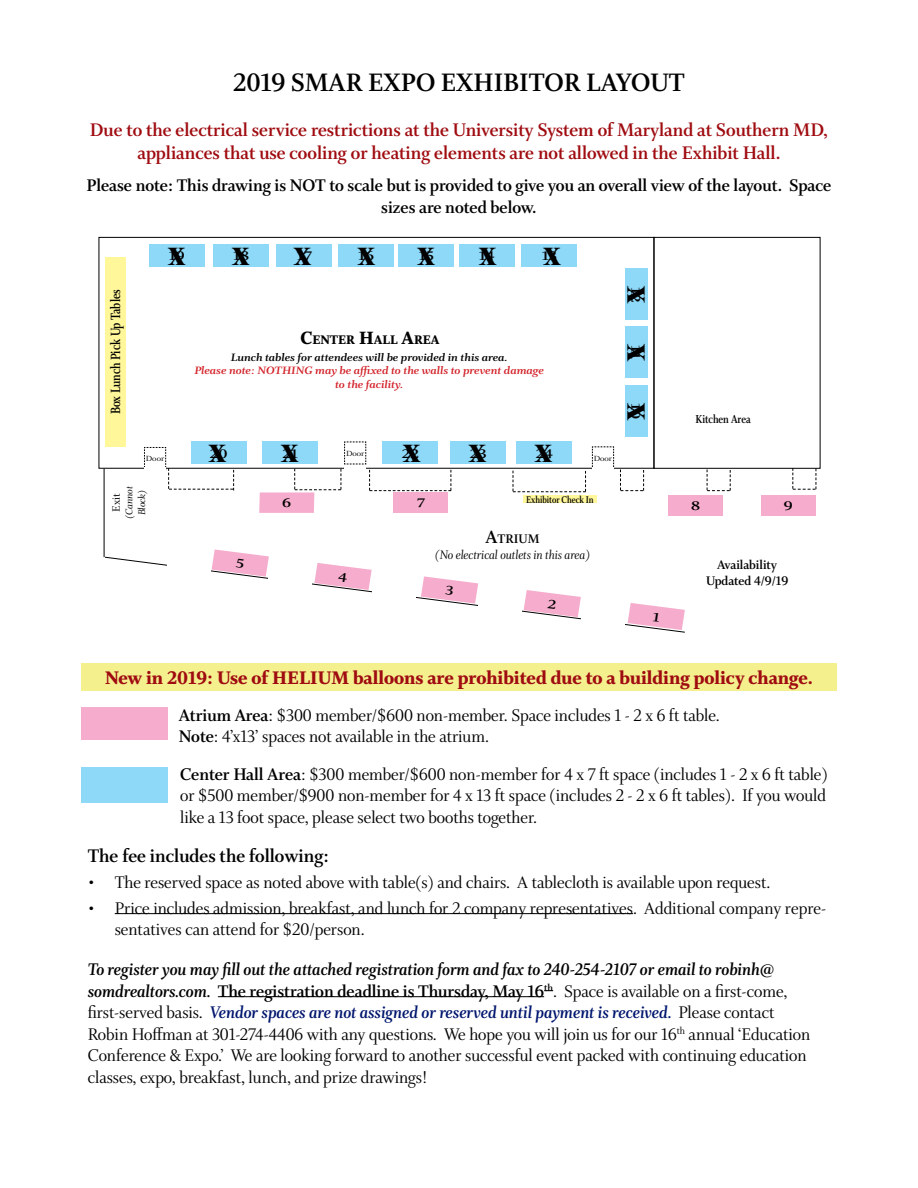
<style>
.page{position:relative;width:918px;height:1188px;background:#fff}
.page>*{position:absolute;margin:0;border:0;box-sizing:border-box;transform-origin:0 0}
.t1{font:700 38.1px "Times New Roman";letter-spacing:1.185em;color:#000}
.t2{font:700 38.1px "Times New Roman";letter-spacing:1.155em;color:#000}
.t3{font:700 27px "Whitman Display";color:#000}
.t4{font:700 19.5px/23.4px "Whitman Display";color:#9f0b10;text-align:center}
.t5{font:900 19.5px "Whitman Display";color:#9f0b10}
.t6{font:700 19.5px "Whitman Display";color:#000}
.t7{font:18px/21.6px "Whitman Display";color:#000}
.t8{font:700 18px/21.6px "Whitman Display";color:#000;text-align:center}
.t9{font:700 14.25px "Whitman Display";color:#000;scale:.85 1}
.t10{font:italic 13.35px/16px "Whitman Display";color:#000;text-align:center}
.t11{font:700 13.35px "Whitman Display";color:#000;scale:1.29 1}
.t12{font:700 13.35px/16px "Whitman Display";color:#000;text-align:center}
.t13{font:900 13.35px "Whitman Display";color:#000}
.t14{font:700 12.45px "Whitman Display";color:#000;scale:.85 1}
.t15{font:italic 700 11.4px/13.6px "Whitman Display";color:#d2232a;text-align:center;scale:1.18 1}
.t16{font:italic 700 11.4px "Whitman Display";color:#000;scale:1.18 1}
.t17{font:11.4px "Whitman Display";color:#000;scale:1.08 1}
.t18{font:700 10.5px "Whitman Display";color:#000;scale:.85 1}
.t19{font:italic 10.5px/12.6px "Whitman Display";color:#000;text-align:center;scale:1.08 1}
.t20{font:7.95px "Whitman Display";color:#000;scale:1.18 1}
.s1{font-size:19.05px}
.s2{font-weight:700;font-style:normal;font-size:19.05px}
.s3{font-weight:700;font-style:normal}
.s4{font-weight:700}
.s5{font-weight:700;font-style:italic}
.s6{font-weight:700;font-style:italic;color:#00166e}
</style>
<div class="page">
<hr style="left:104px;top:469px;width:1px;height:88px;background:#000">
<svg style="left:104px;top:556px;width:581px;height:77px"></svg>
<div style="left:213px;top:244px;width:56px;height:22px;background:#8ed8f8"></div>
<div style="left:149px;top:244px;width:55px;height:22px;background:#8ed8f8"></div>
<div style="left:338px;top:244px;width:56px;height:22px;background:#8ed8f8"></div>
<div style="left:459px;top:244px;width:56px;height:22px;background:#8ed8f8"></div>
<div style="left:450px;top:442px;width:56px;height:22px;background:#8ed8f8"></div>
<div style="left:277px;top:244px;width:55px;height:22px;background:#8ed8f8"></div>
<div style="left:668px;top:495px;width:55px;height:21px;background:#f6adcd"></div>
<div style="left:761px;top:495px;width:54px;height:21px;background:#f6adcd"></div>
<div style="left:399px;top:244px;width:55px;height:22px;background:#8ed8f8"></div>
<div style="left:191px;top:442px;width:55px;height:22px;background:#8ed8f8"></div>
<div style="left:522px;top:244px;width:55px;height:22px;background:#8ed8f8"></div>
<div style="left:517px;top:442px;width:55px;height:22px;background:#8ed8f8"></div>
<div style="left:105px;top:257px;width:20px;height:189px;background:#fff799"></div>
<div style="left:523px;top:495px;width:73px;height:8px;background:#fff799"></div>
<div style="left:625px;top:327px;width:23px;height:51px;background:#8ed8f8"></div>
<div style="left:625px;top:269px;width:23px;height:51px;background:#8ed8f8"></div>
<div style="left:625px;top:385px;width:23px;height:52px;background:#8ed8f8"></div>
<svg style="left:592px;top:446px;width:22px;height:21px"></svg>
<div style="left:654px;top:237px;width:166px;height:232px;border:1px solid #000"></div>
<div style="left:581px;top:610px;width:43px;height:23px;background:#fff"></div>
<div style="left:479px;top:595px;width:43px;height:22px;background:#fff"></div>
<div style="left:372px;top:580px;width:43px;height:22px;background:#fff"></div>
<div style="left:269px;top:566px;width:43px;height:23px;background:#fff"></div>
<div style="left:167px;top:558px;width:43px;height:22px;background:#fff"></div>
<svg style="left:620px;top:470px;width:24px;height:21px"></svg>
<svg style="left:144px;top:447px;width:90px;height:43px"></svg>
<svg style="left:513px;top:471px;width:73px;height:21px"></svg>
<svg style="left:707px;top:470px;width:24px;height:21px"></svg>
<svg style="left:792px;top:468px;width:24px;height:22px"></svg>
<svg style="left:259px;top:441px;width:192px;height:72px"></svg>
<hr style="left:218px;top:996px;width:326px;height:1px;background:#000">
<div style="left:81px;top:767px;width:86px;height:35px;background:#8ed8f8"></div>
<div style="left:81px;top:708px;width:86px;height:32px;background:#f6adcd"></div>
<hr style="left:115px;top:913px;width:518px;height:1px;background:#000">
<div style="left:81px;top:663px;width:756px;height:28px;background:#f4f08e"></div>
<svg style="left:212px;top:549px;width:57px;height:28px"></svg>
<svg style="left:314px;top:563px;width:58px;height:27px"></svg>
<svg style="left:421px;top:576px;width:57px;height:28px"></svg>
<svg style="left:524px;top:590px;width:57px;height:27px"></svg>
<svg style="left:628px;top:603px;width:57px;height:27px"></svg>
<h2 class="t3" style="left:233px;top:67px;width:453px">2019 SMAR EXPO EXHIBITOR LAYOUT</h2>
<p class="t4" style="left:90px;top:118px;width:740px">Due to the electrical service restrictions at the University System of Maryland at Southern MD, appliances that use cooling or heating elements are not allowed in the Exhibit Hall.</p>
<p class="t8" style="left:87px;top:175px;width:746px">Please note: This drawing is NOT to scale but is provided to give you an overall view of the layout. Space sizes are noted below.</p>
<p class="t9" style="left:108px;top:414px;width:149px;rotate:-90deg">Box Lunch Pick Up Tables</p>
<h1 class="t2" style="left:167px;top:224px;width:396px">xxxxxxx</h1>
<p class="t11" style="left:169px;top:248px;width:14px">19</p>
<p class="t11" style="left:233px;top:248px;width:14px">18</p>
<p class="t11" style="left:358px;top:248px;width:14px">16</p>
<p class="t11" style="left:479px;top:248px;width:14px">14</p>
<p class="t11" style="left:542px;top:248px;width:13px">13</p>
<p class="t11" style="left:297px;top:248px;width:13px">17</p>
<p class="t11" style="left:419px;top:248px;width:13px">15</p>
<p class="t13" style="left:300px;top:332px;width:141px"><span class="s1">C</span>ENTER <span class="s1">H</span>ALL <span class="s1">A</span>REA</p>
<p class="t20" style="left:146px;top:454px;width:17px">Door</p>
<p class="t16" style="left:231px;top:350px;width:236px">Lunch tables for attendees will be provided in this area.</p>
<p class="t15" style="left:194px;top:364px;width:298px">Please note: NOTHING may be affixed to the walls to prevent damage to the facility.</p>
<h1 class="t1" style="left:208px;top:422px;width:21px">x</h1>
<h1 class="t1" style="left:280px;top:422px;width:21px">x</h1>
<h1 class="t1" style="left:402px;top:422px;width:152px">xxx</h1>
<p class="t11" style="left:210px;top:446px;width:15px">20</p>
<p class="t11" style="left:402px;top:446px;width:15px">22</p>
<p class="t11" style="left:282px;top:446px;width:14px">21</p>
<p class="t11" style="left:470px;top:446px;width:14px">23</p>
<p class="t11" style="left:536px;top:446px;width:15px">24</p>
<p class="t20" style="left:346px;top:449px;width:17px">Door</p>
<h1 class="t1" style="left:668px;top:285px;width:21px;rotate:90deg">x</h1>
<p class="t11" style="left:643px;top:287px;width:14px;rotate:90deg">12</p>
<h1 class="t1" style="left:668px;top:343px;width:21px;rotate:90deg">x</h1>
<p class="t11" style="left:643px;top:345px;width:13px;rotate:90deg">11</p>
<p class="t20" style="left:594px;top:454px;width:17px">Door</p>
<h1 class="t1" style="left:668px;top:402px;width:21px;rotate:90deg">x</h1>
<p class="t11" style="left:643px;top:403px;width:14px;rotate:90deg">10</p>
<p class="t14" style="left:696px;top:411px;width:66px">Kitchen Area</p>
<p class="t17" style="left:110px;top:512px;width:19px;rotate:-90deg">Exit</p>
<p class="t19" style="left:123px;top:519px;width:32px;rotate:-90deg">(Cannot<br>Block)</p>
<p class="t18" style="left:526px;top:494px;width:81px">Exhibitor Check In</p>
<p class="t11" style="left:282px;top:496px;width:9px">6</p>
<p class="t11" style="left:784px;top:499px;width:8px">9</p>
<p class="t11" style="left:417px;top:496px;width:8px">7</p>
<p class="t11" style="left:691px;top:499px;width:8px">8</p>
<p class="t10" style="left:435px;top:531px;width:157px"><span class="s2">A</span><span class="s3">TRIUM<br></span>(No electrical outlets in this area)</p>
<p class="t12" style="left:706px;top:557px;width:84px">Availability<br>Updated 4/9/19</p>
<p class="t5" style="left:105px;top:667px;width:709px">New in 2019: Use of HELIUM balloons are prohibited due to a building policy change.</p>
<p class="t7" style="left:179px;top:704px;width:542px"><span class="s4">Atrium Area</span>: $300 member/$600 non-member. Space includes 1 - 2 x 6 ft table.<br><span class="s4">Note</span>: 4’x13’ spaces not available in the atrium.</p>
<p class="t7" style="left:180px;top:763px;width:649px;text-align:justify"><span class="s4">Center Hall Area</span>: $300 member/$600 non-member for 4 x 7 ft space (includes 1 - 2 x 6 ft table) or $500 member/$900 non-member for 4 x 13 ft space (includes 2 - 2 x 6 ft tables). If you would like a 13 foot space, please select two booths together.</p>
<p class="t6" style="left:88px;top:844px;width:243px">The fee includes the following:</p>
<p class="t7" style="left:88px;top:871px;width:684px">• The reserved space as noted above with table(s) and chairs. A tablecloth is available upon request.</p>
<p class="t7" style="left:115px;top:897px;width:713px;text-indent:-27px">• Price includes admission, breakfast, and lunch for 2 company representatives. Additional company repre&shy;sentatives can attend for $20/person.</p>
<p class="t7" style="left:88px;top:959px;width:724px"><span class="s5">To register you may fill out the attached registration form and fax to 240-254-2107 or email to robinh@ somdrealtors.com.</span> <span class="s4">The registration deadline is Thursday, May 16</span><sup>th</sup>. Space is available on a first-come, first-served basis. <span class="s6">Vendor spaces are not assigned or reserved until payment is received.</span> Please contact Robin Hoffman at 301-274-4406 with any questions. We hope you will join us for our 16<sup>th</sup> annual ‘Education Conference &amp; Expo.’ We are looking forward to another successful event packed with continuing education classes, expo, breakfast, lunch, and prize drawings!</p>
</div>
